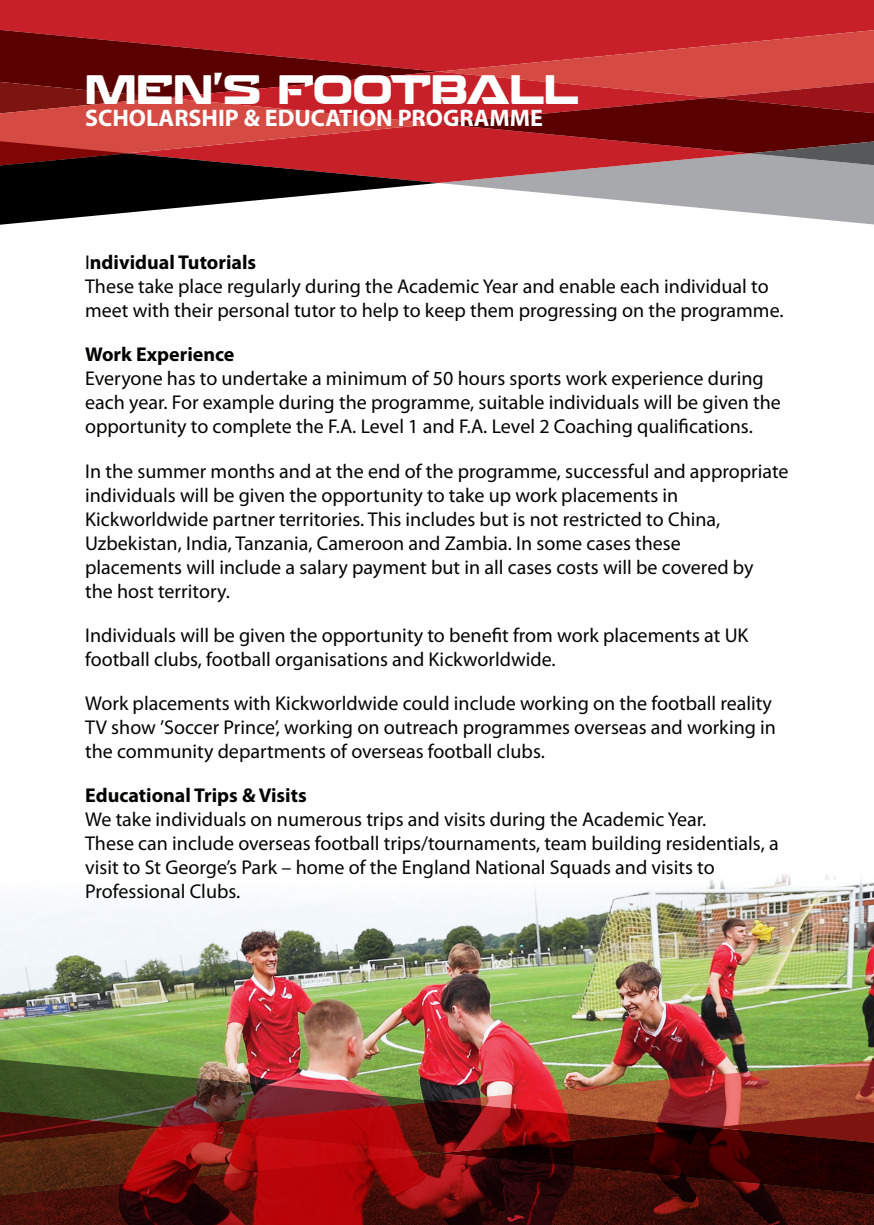
<style>
.page{position:relative;width:874px;height:1225px;background:#fff}
.page>*{position:absolute;margin:0;border:0;box-sizing:border-box;transform-origin:0 0}
.t1{font:700 40px "Recharge Rg";color:#fff}
.t2{font:700 24px "Myriad";color:#fff}
.t3{font:20px/24px "Myriad Pro";color:#040503}
.t4{font:700 20px "Myriad Pro";color:#040503}
.s1{font-weight:700}
</style>
<div class="page">
<div style="left:0;top:0;width:873px;height:30px;background:#c82029"></div>
<svg style="left:0;top:30px;width:873px;height:195px;background:#a34446"></svg>
<img style="left:0;top:874px;width:873px;height:185px">
<svg style="left:0;top:1195px;width:873px;height:30px;background:#4c0a08"></svg>
<img style="left:0;top:1059px;width:873px;height:136px">
<h1 class="t1" style="left:85px;top:65px;width:495px">MEN’S FOOTBALL</h1>
<p class="t2" style="left:85px;top:106px;width:459px">SCHOLARSHIP &amp; EDUCATION PROGRAMME</p>
<p class="t3" style="left:85px;top:251px;width:699px">I<span class="s1">ndividual Tutorials<br></span>These take place regularly during the Academic Year and enable each individual to meet with their personal tutor to help to keep them progressing on the programme.</p>
<p class="t4" style="left:85px;top:343px;width:151px">Work Experience</p>
<p class="t3" style="left:85px;top:367px;width:697px">Everyone has to undertake a minimum of 50 hours sports work experience during each year. For example during the programme, suitable individuals will be given the opportunity to complete the F.A. Level 1 and F.A. Level 2 Coaching qualifications.</p>
<p class="t3" style="left:85px;top:459px;width:704px">In the summer months and at the end of the programme, successful and appropriate individuals will be given the opportunity to take up work placements in Kickworldwide partner territories. This includes but is not restricted to China, Uzbekistan, India, Tanzania, Cameroon and Zambia. In some cases these<br>placements will include a salary payment but in all cases costs will be covered by<br>the host territory.</p>
<p class="t3" style="left:85px;top:623px;width:664px">Individuals will be given the opportunity to benefit from work placements at UK football clubs, football organisations and Kickworldwide.</p>
<p class="t3" style="left:85px;top:691px;width:692px">Work placements with Kickworldwide could include working on the football reality<br>TV show ’Soccer Prince’, working on outreach programmes overseas and working in the community departments of overseas football clubs.</p>
<p class="t4" style="left:85px;top:783px;width:223px">Educational Trips &amp; Visits</p>
<p class="t3" style="left:85px;top:807px;width:694px">We take individuals on numerous trips and visits during the Academic Year.<br>These can include overseas football trips/tournaments, team building residentials, a visit to St George’s Park – home of the England National Squads and visits to Professional Clubs.</p>
</div>
